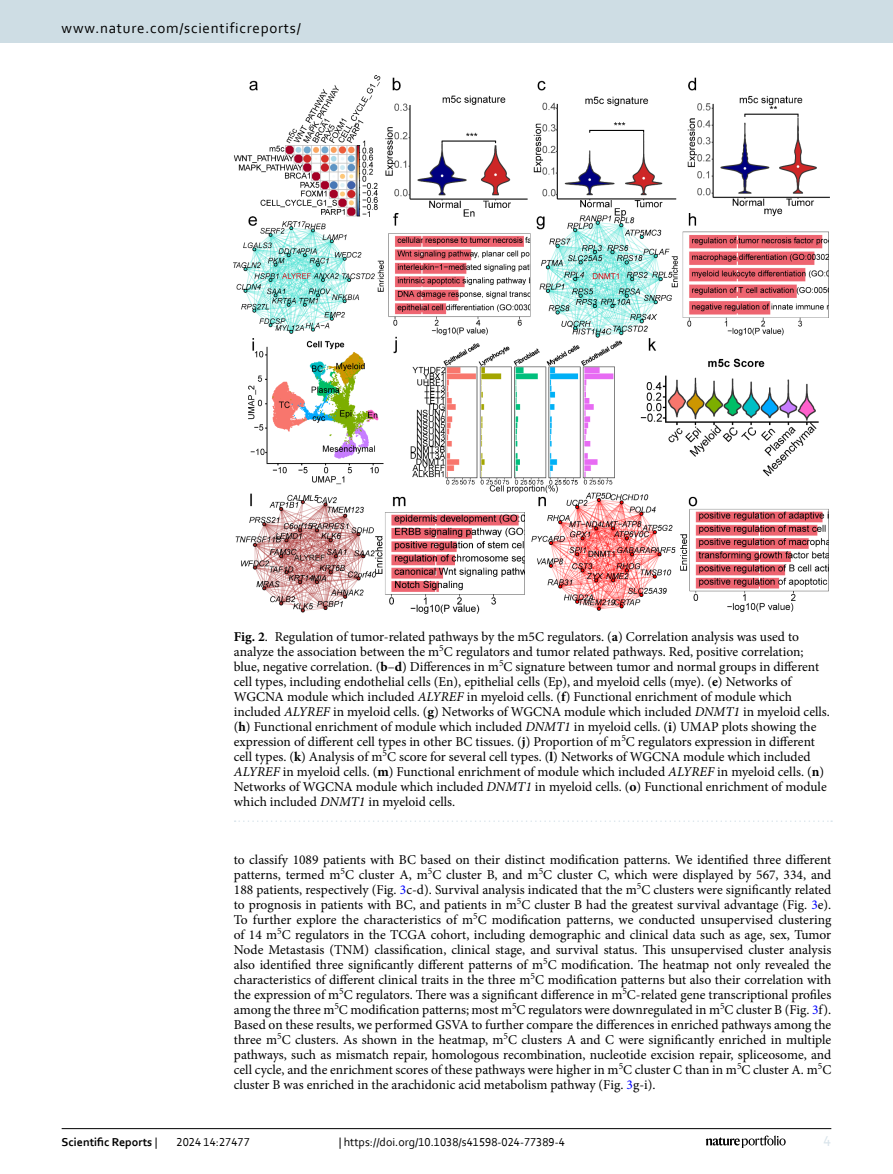
<style>
.page{position:relative;width:893px;height:1174px;background:#fff}
.page>*{position:absolute;margin:0;border:0;box-sizing:border-box;transform-origin:0 0}
.t1{font:15px "Corbel";letter-spacing:.05em;color:#000}
.t2{font:15px "Corbel";color:#d9e4eb}
.Body_Text{font:13.5px/15px "Minion Pro";color:#000;text-align:justify}
.Figure_Caption{font:13.5px/15px "Minion Pro";color:#000}
.t3{font:12px "Corbel";color:#000}
.t4{font:700 12px "Corbel";color:#000}
.s1{font-weight:700}
.s2{font-style:italic}
.s3{color:#00f}
.s4{font-weight:400}
</style>
<div class="page">
<img style="left:234px;top:76px;width:595px;height:537px">
<svg style="left:235px;top:820px;width:597px;height:2px"></svg>
<hr style="left:62px;top:1128px;width:769px;height:1px;background:#000">
<svg style="left:706px;top:1135px;width:80px;height:12px"></svg>
<div style="left:0;top:0;width:893px;height:43px;background:#cedde4"></div>
<p class="t1" style="left:62px;top:18px;width:241px">www.nature.com/scientificreports/</p>
<p class="Figure_Caption" style="left:234px;top:629px;width:597px"><span class="s1">Fig. 2</span>. Regulation of tumor-related pathways by the m5C regulators. (<span class="s1">a</span>) Correlation analysis was used to analyze the association between the m<sup>5</sup>C regulators and tumor related pathways. Red, positive correlation; blue, negative correlation. (<span class="s1">b</span>–<span class="s1">d</span>) Differences in m<sup>5</sup>C signature between tumor and normal groups in different cell types, including endothelial cells (En), epithelial cells (Ep), and myeloid cells (mye). (<span class="s1">e</span>) Networks of WGCNA module which included <span class="s2">ALYREF</span> in myeloid cells. (<span class="s1">f</span>) Functional enrichment of module which included <span class="s2">ALYREF</span> in myeloid cells. (<span class="s1">g</span>) Networks of WGCNA module which included <span class="s2">DNMT1</span> in myeloid cells. (<span class="s1">h</span>) Functional enrichment of module which included <span class="s2">DNMT1</span> in myeloid cells. (<span class="s1">i</span>) UMAP plots showing the expression of different cell types in other BC tissues. (<span class="s1">j</span>) Proportion of m<sup>5</sup>C regulators expression in different cell types. (<span class="s1">k</span>) Analysis of m<sup>5</sup>C score for several cell types. (<span class="s1">l</span>) Networks of WGCNA module which included <span class="s2">ALYREF</span> in myeloid cells. (<span class="s1">m</span>) Functional enrichment of module which included <span class="s2">ALYREF</span> in myeloid cells. (<span class="s1">n</span>)<br>Networks of WGCNA module which included <span class="s2">DNMT1</span> in myeloid cells. (<span class="s1">o</span>) Functional enrichment of module which included <span class="s2">DNMT1</span> in myeloid cells.</p>
<p class="Body_Text" style="left:234px;top:852px;width:599px">to classify 1089 patients with BC based on their distinct modification patterns. We identified three different patterns, termed m<sup>5</sup>C cluster A, m<sup>5</sup>C cluster B, and m<sup>5</sup>C cluster C, which were displayed by 567, 334, and 188 patients, respectively (Fig. <span class="s3">3</span>c-d). Survival analysis indicated that the m<sup>5</sup>C clusters were significantly related to prognosis in patients with BC, and patients in m<sup>5</sup>C cluster B had the greatest survival advantage (Fig. <span class="s3">3</span>e).<br>To further explore the characteristics of m<sup>5</sup>C modification patterns, we conducted unsupervised clustering of 14 m<sup>5</sup>C regulators in the TCGA cohort, including demographic and clinical data such as age, sex, Tumor Node Metastasis (TNM) classification, clinical stage, and survival status. This unsupervised cluster analysis also identified three significantly different patterns of m<sup>5</sup>C modification. The heatmap not only revealed the characteristics of different clinical traits in the three m<sup>5</sup>C modification patterns but also their correlation with the expression of m<sup>5</sup>C regulators. There was a significant difference in m<sup>5</sup>C-related gene transcriptional profiles among the three m<sup>5</sup>C modification patterns; most m<sup>5</sup>C regulators were downregulated in m<sup>5</sup>C cluster B (Fig. <span class="s3">3</span>f).<br>Based on these results, we performed GSVA to further compare the differences in enriched pathways among the three m<sup>5</sup>C clusters. As shown in the heatmap, m<sup>5</sup>C clusters A and C were significantly enriched in multiple pathways, such as mismatch repair, homologous recombination, nucleotide excision repair, spliceosome, and cell cycle, and the enrichment scores of these pathways were higher in m<sup>5</sup>C cluster C than in m<sup>5</sup>C cluster A. m<sup>5</sup>C cluster B was enriched in the arachidonic acid metabolism pathway (Fig. <span class="s3">3</span>g-i).</p>
<p class="t4" style="left:62px;top:1134px;width:97px">Scientific Reports <span class="s4">|</span></p>
<p class="t3" style="left:177px;top:1134px;width:75px">2024 14:27477</p>
<p class="t3" style="left:339px;top:1134px;width:228px">| https://doi.org/10.1038/s41598-024-77389-4</p>
<p class="t2" style="left:824px;top:1132px;width:9px">4</p>
</div>
